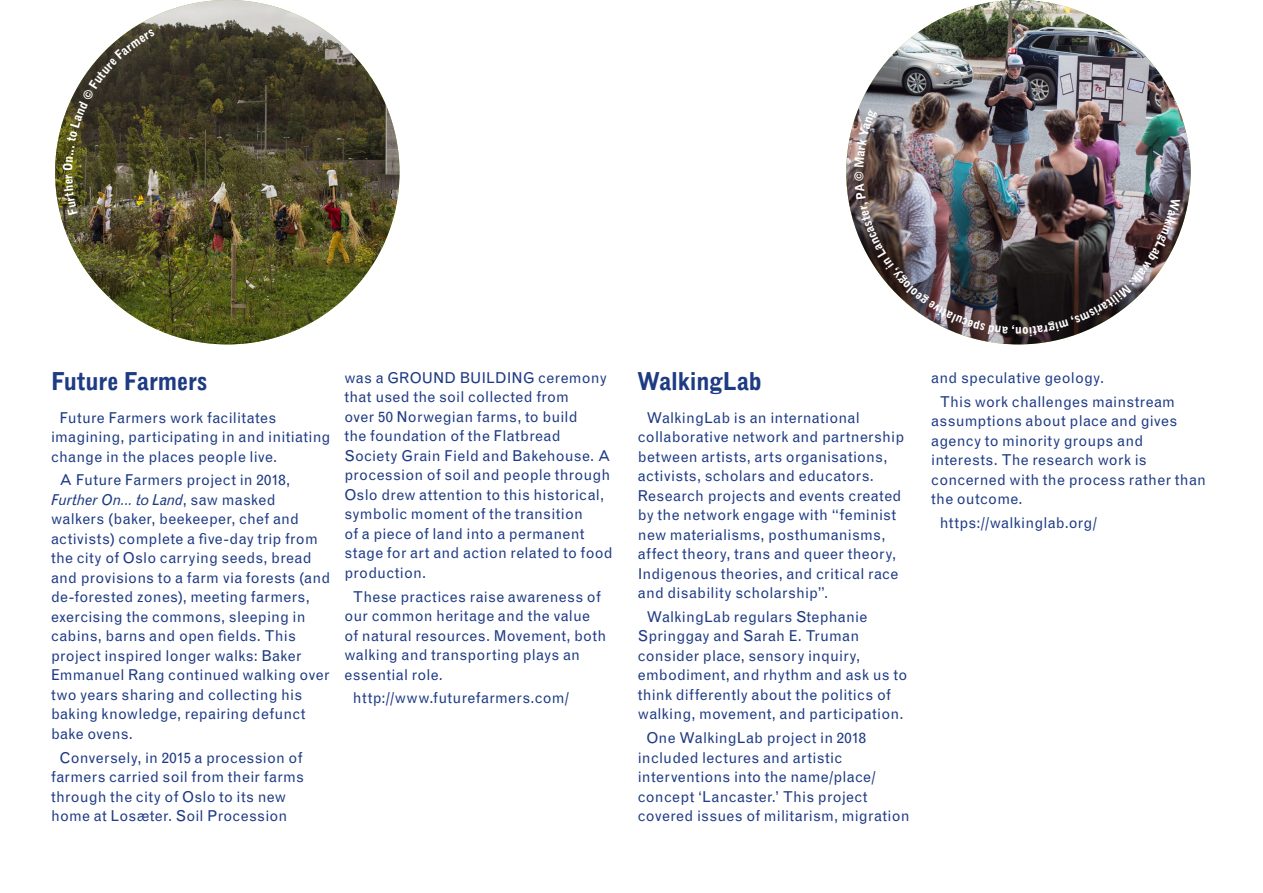
<style>
.page{position:relative;width:1263px;height:893px;background:#fff}
.page>*{position:absolute;margin:0;border:0;box-sizing:border-box;transform-origin:0 0}
.t1{font:700 condensed 24px "Grotesque Disp MT Std";color:#1e3b83}
.t2{font:15px/19.5px "Grotesque MT Std";letter-spacing:.015em;color:#1e3b83}
.t3{font:700 condensed 12.15px "Grotesque Disp MT Std";color:#fff}
.s1{font-style:italic}
</style>
<div class="page">
<img style="left:55px;top:0;width:344px;height:344px;border-radius:172px">
<img style="left:846px;top:0;width:345px;height:344px;border-radius:172px">
<img style="left:1023px;top:198px;width:157px;height:138px">
<img style="left:854px;top:109px;width:160px;height:225px">
<svg style="left:63px;top:29px;width:92px;height:186px;background:#65614a"></svg>
<h1 class="t1" style="left:51px;top:367px;width:158px">Future Farmers</h1>
<p class="t2" style="left:51px;top:408px;width:281px;text-indent:9px">Future Farmers work facilitates imagining, participating in and initiating change in the places people live.</p>
<p class="t2" style="left:51px;top:470px;width:281px;text-indent:9px">A Future Farmers project in 2018, <span class="s1">Further On... to Land</span>, saw masked walkers (baker, beekeeper, chef and activists) complete a five-day trip from the city of Oslo carrying seeds, bread and provisions to a farm via forests (and de-forested zones), meeting farmers, exercising the commons, sleeping in cabins, barns and open fields. This project inspired longer walks: Baker Emmanuel Rang continued walking over two years sharing and collecting his baking knowledge, repairing defunct bake ovens.</p>
<p class="t2" style="left:51px;top:748px;width:255px;text-indent:9px">Conversely, in 2015 a procession of farmers carried soil from their farms through the city of Oslo to its new home at Losæter. Soil Procession</p>
<p class="t2" style="left:344px;top:368px;width:270px">was a GROUND BUILDING ceremony that used the soil collected from<br>over 50 Norwegian farms, to build<br>the foundation of the Flatbread<br>Society Grain Field and Bakehouse. A procession of soil and people through<br>Oslo drew attention to this historical, symbolic moment of the transition<br>of a piece of land into a permanent stage for art and action related to food production.</p>
<p class="t2" style="left:344px;top:587px;width:263px;text-indent:9px">These practices raise awareness of our common heritage and the value of natural resources. Movement, both walking and transporting plays an essential role.</p>
<p class="t2" style="left:353px;top:688px;width:218px">http://www.futurefarmers.com/</p>
<h1 class="t1" style="left:638px;top:367px;width:125px">WalkingLab</h1>
<p class="t2" style="left:638px;top:408px;width:268px;text-indent:9px">WalkingLab is an international collaborative network and partnership between artists, arts organisations, activists, scholars and educators.<br>Research projects and events created by the network engage with “feminist new materialisms, posthumanisms, affect theory, trans and queer theory, Indigenous theories, and critical race and disability scholarship”.</p>
<p class="t2" style="left:638px;top:607px;width:271px;text-indent:9px">WalkingLab regulars Stephanie Springgay and Sarah E. Truman consider place, sensory inquiry, embodiment, and rhythm and ask us to think differently about the politics of walking, movement, and participation.</p>
<p class="t2" style="left:638px;top:728px;width:273px;text-indent:9px">One WalkingLab project in 2018 included lectures and artistic interventions into the name/place/ concept ‘Lancaster.’ This project covered issues of militarism, migration</p>
<p class="t3" style="left:1022px;top:339px;width:8px;rotate:-180deg">n</p>
<p class="t2" style="left:940px;top:366px;width:237px;line-height:23.7px;text-indent:-9px">and speculative geology.<br>This work challenges mainstream</p>
<p class="t2" style="left:931px;top:411px;width:276px">assumptions about place and gives agency to minority groups and interests. The research work is concerned with the process rather than the outcome.</p>
<p class="t2" style="left:940px;top:513px;width:159px">https://walkinglab.org/</p>
</div>
